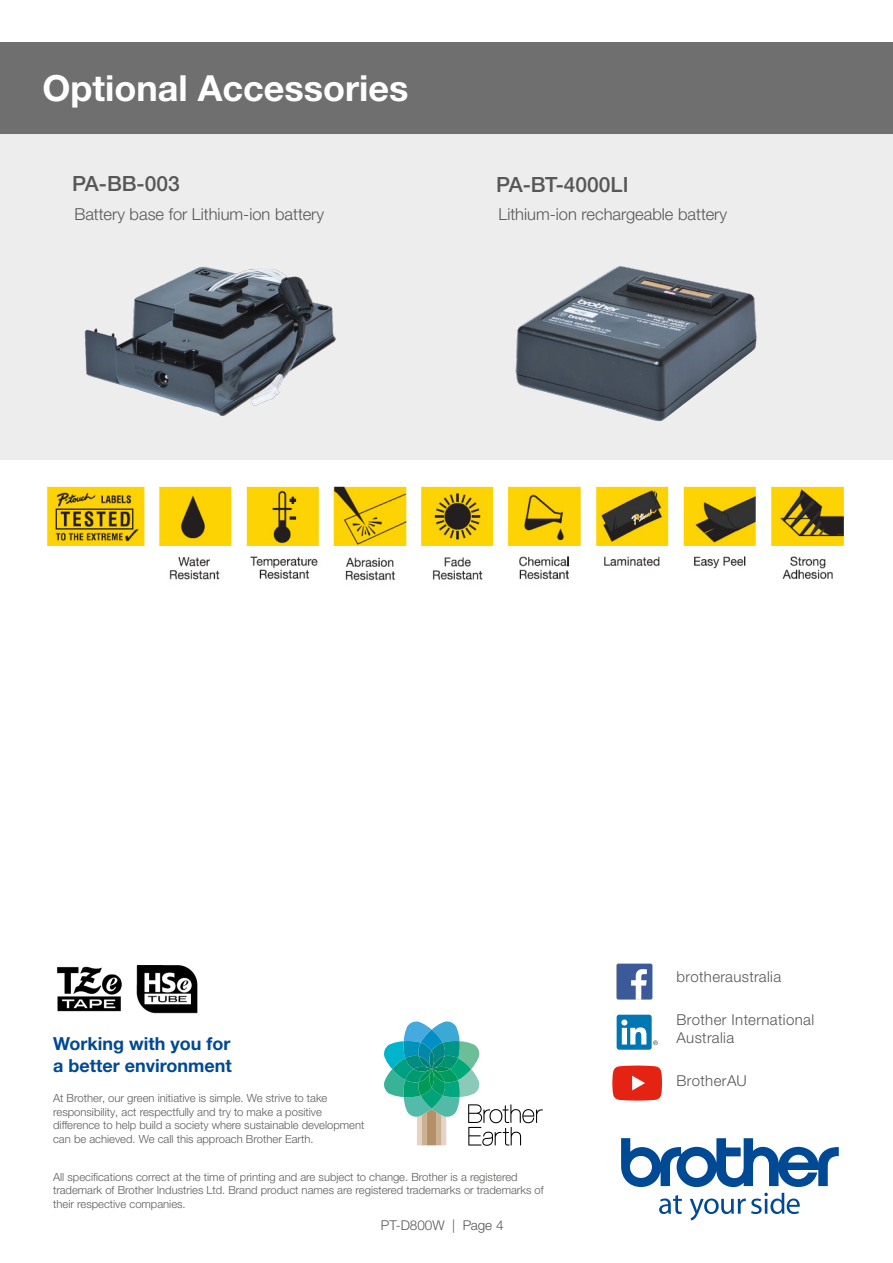
<style>
.page{position:relative;width:893px;height:1263px;background:#fff}
.page>*{position:absolute;margin:0;border:0;box-sizing:border-box;transform-origin:0 0}
.t1{font:700 36px "Helvetica Neue LTW1 G";color:#fff}
.t2{font:500 21px "Helvetica Neue LTW1 G";color:#575756}
.t3{font:700 18px/21.6px "Helvetica Neue LTW1 G";color:#004994}
.t4{font:300 16.5px "Helvetica Neue LTW1 G";color:#575756}
.t5{font:300 15px/18px "Helvetica Neue LTW1 G";letter-spacing:.025em;color:#575756}
.t6{font:300 13.5px "Helvetica Neue LTW1 G";color:#575756}
.t7{font:300 11.25px/13.5px "Helvetica Neue LTW1 G";color:#5c5c5b}
</style>
<div class="page">
<div style="left:0;top:43px;width:893px;height:96px;background:#706f6f"></div>
<div style="left:0;top:134px;width:893px;height:325px;background:#eeedee"></div>
<img style="left:84px;top:266px;width:252px;height:150px">
<img style="left:515px;top:266px;width:242px;height:156px">
<img style="left:47px;top:486px;width:798px;height:95px">
<svg style="left:384px;top:1021px;width:159px;height:125px"></svg>
<img style="left:616px;top:963px;width:37px;height:37px">
<svg style="left:621px;top:1138px;width:218px;height:49px"></svg>
<svg style="left:659px;top:1195px;width:23px;height:19px"></svg>
<svg style="left:690px;top:1193px;width:110px;height:27px"></svg>
<svg style="left:653px;top:1040px;width:5px;height:5px"></svg>
<div style="left:617px;top:1015px;width:35px;height:35px;background:#0076b3;border-radius:3px"></div>
<svg style="left:621px;top:1019px;width:25px;height:25px"></svg>
<svg style="left:612px;top:1065px;width:50px;height:35px;background:#e73e30"></svg>
<img style="left:57px;top:966px;width:65px;height:46px">
<img style="left:136px;top:964px;width:62px;height:50px">
<h1 class="t1" style="left:43px;top:66px;width:367px">Optional Accessories</h1>
<h2 class="t2" style="left:72px;top:171px;width:109px">PA-BB-003</h2>
<h2 class="t2" style="left:496px;top:172px;width:134px">PA-BT-4000LI</h2>
<h3 class="t4" style="left:74px;top:204px;width:251px">Battery base for Lithium-ion battery</h3>
<h3 class="t4" style="left:498px;top:205px;width:230px">Lithium-ion rechargeable battery</h3>
<h3 class="t3" style="left:53px;top:1033px;width:180px">Working with you for a better environment</h3>
<p class="t7" style="left:53px;top:1091px;width:313px">At Brother, our green initiative is simple. We strive to take responsibility, act respectfully and try to make a positive difference to help build a society where sustainable development can be achieved. We call this approach Brother Earth.</p>
<p class="t7" style="left:53px;top:1170px;width:492px">All specifications correct at the time of printing and are subject to change. Brother is a registered trademark of Brother Industries Ltd. Brand product names are registered trademarks or trademarks of their respective companies.</p>
<p class="t6" style="left:381px;top:1217px;width:124px">PT-D800W | Page 4</p>
<h3 class="t5" style="left:676px;top:968px;width:106px">brotheraustralia</h3>
<h3 class="t5" style="left:676px;top:1011px;width:139px">Brother International<br>Australia</h3>
<h3 class="t5" style="left:676px;top:1072px;width:72px">BrotherAU</h3>
</div>
